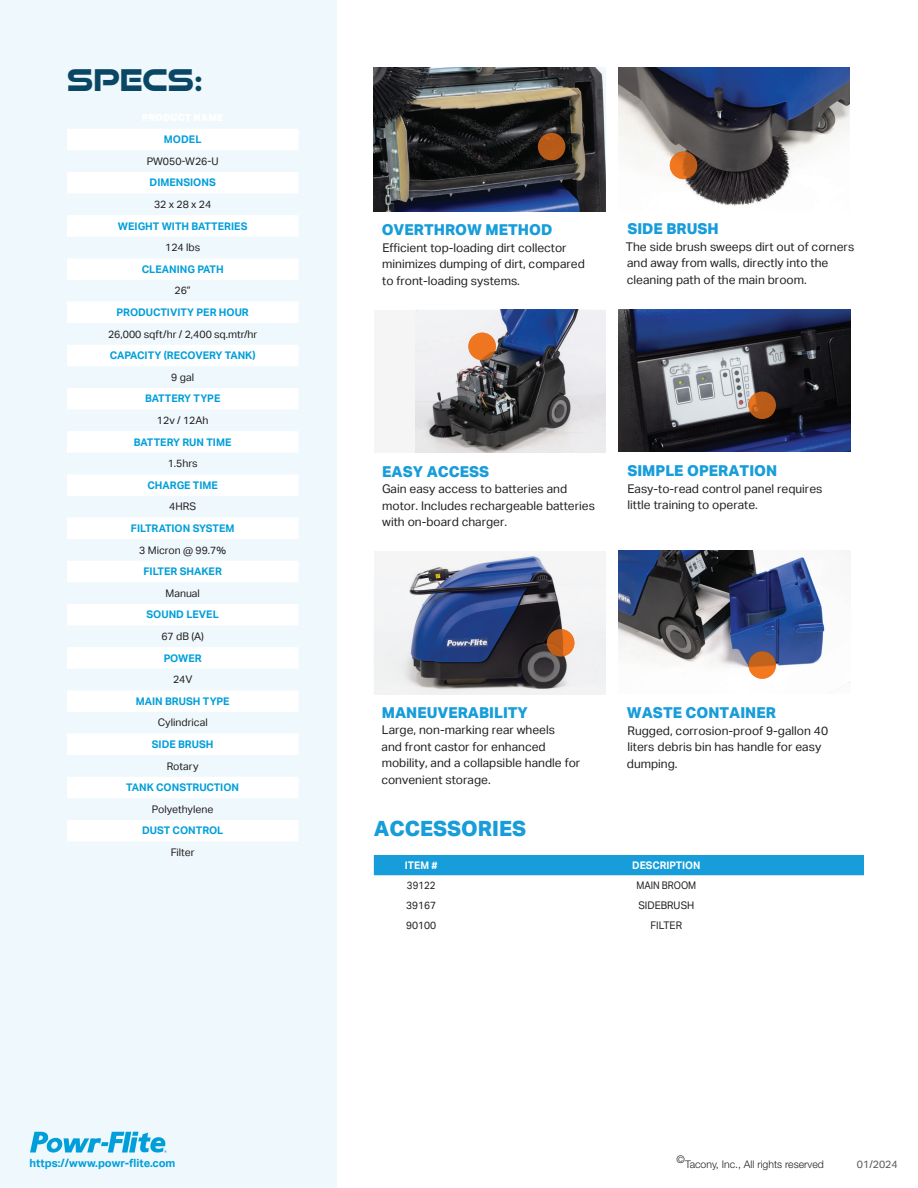
<style>
.page{position:relative;width:918px;height:1188px;background:#fff}
.page>*{position:absolute;margin:0;border:0;box-sizing:border-box;transform-origin:0 0}
.t1{font:30px "Good Times Hv";color:#0a4765}
.t2{font:800 21px "Aktiv Grotesk";color:#179dd9}
.t3{font:800 15px "Aktiv Grotesk";color:#179dd9}
.t4{font:12px/16.5px "Aktiv Grotesk";color:#231f20}
.t5{font:700 11.25px "Aktiv Grotesk";color:#009fda}
.t6{font:700 10.5px "Aktiv Grotesk";color:#009fda}
.t7{font:10.5px "Aktiv Grotesk";color:#231f20}
.t8{font:300 10.5px "Helvetica Neue LT Std";color:#231f20}
.t9{font:700 10.5px "Aktiv Grotesk";color:#fff}
.t10{font:10.5px "Aktiv Grotesk";color:#231f20;scale:.9 1}
.t11{font:10.5px "Aktiv Grotesk";color:#57585a}
.t12{font:10.5px "Aktiv Grotesk";color:#231f20;scale:.92 1}
</style>
<div class="page">
<div style="left:0;top:0;width:336px;height:1188px;background:#eff8fc"></div>
<svg style="left:30px;top:1132px;width:137px;height:21px"></svg>
<img style="left:374px;top:554px;width:231px;height:140px">
<img style="left:619px;top:310px;width:231px;height:142px">
<div style="left:374px;top:310px;width:231px;height:143px;background:#f5f5f6"></div>
<img style="left:416px;top:310px;width:189px;height:143px">
<img style="left:619px;top:68px;width:231px;height:138px">
<img style="left:619px;top:550px;width:231px;height:136px">
<img style="left:374px;top:68px;width:231px;height:143px">
<svg style="left:748px;top:391px;width:28px;height:28px"></svg>
<div style="left:468px;top:333px;width:28px;height:27px;background:#f47921;border-radius:50%"></div>
<div style="left:538px;top:133px;width:27px;height:27px;background:#b75b18;border-radius:50%"></div>
<svg style="left:670px;top:152px;width:27px;height:27px"></svg>
<svg style="left:748px;top:651px;width:28px;height:28px"></svg>
<svg style="left:547px;top:629px;width:27px;height:28px"></svg>
<svg style="left:67px;top:129px;width:231px;height:712px;fill:#fcfefe"></svg>
<div style="left:374px;top:855px;width:490px;height:20px;background:#179dd9"></div>
<h1 class="t1" style="left:67px;top:62px;width:138px">SPECS:</h1>
<p class="t6" style="left:164px;top:134px;width:39px">MODEL</p>
<p class="t7" style="left:147px;top:155px;width:74px">PW050-W26-U</p>
<p class="t6" style="left:150px;top:177px;width:68px">DIMENSIONS</p>
<p class="t7" style="left:154px;top:198px;width:59px">32 x 28 x 24</p>
<p class="t6" style="left:118px;top:220px;width:131px">WEIGHT WITH BATTERIES</p>
<p class="t7" style="left:165px;top:242px;width:37px">124 lbs</p>
<p class="t6" style="left:142px;top:263px;width:83px">CLEANING PATH</p>
<p class="t7" style="left:175px;top:285px;width:18px">26”</p>
<p class="t6" style="left:117px;top:306px;width:134px">PRODUCTIVITY PER HOUR</p>
<p class="t7" style="left:108px;top:328px;width:151px">26,000 sqft/hr / 2,400 sq.mtr/hr</p>
<p class="t6" style="left:110px;top:350px;width:147px">CAPACITY (RECOVERY TANK)</p>
<p class="t7" style="left:171px;top:371px;width:24px">9 gal</p>
<p class="t6" style="left:145px;top:393px;width:77px">BATTERY TYPE</p>
<p class="t7" style="left:157px;top:414px;width:53px">12v / 12Ah</p>
<p class="t6" style="left:134px;top:436px;width:99px">BATTERY RUN TIME</p>
<p class="t7" style="left:168px;top:457px;width:31px">1.5hrs</p>
<p class="t6" style="left:147px;top:479px;width:72px">CHARGE TIME</p>
<p class="t7" style="left:169px;top:501px;width:28px">4HRS</p>
<p class="t6" style="left:131px;top:522px;width:105px">FILTRATION SYSTEM</p>
<p class="t7" style="left:139px;top:544px;width:88px">3 Micron @ 99.7%</p>
<p class="t6" style="left:143px;top:565px;width:80px">FILTER SHAKER</p>
<p class="t7" style="left:166px;top:587px;width:36px">Manual</p>
<p class="t6" style="left:147px;top:609px;width:74px">SOUND LEVEL</p>
<p class="t7" style="left:161px;top:630px;width:44px">67 dB (A)</p>
<p class="t6" style="left:164px;top:652px;width:40px">POWER</p>
<p class="t7" style="left:173px;top:673px;width:21px">24V</p>
<p class="t6" style="left:136px;top:695px;width:95px">MAIN BRUSH TYPE</p>
<p class="t7" style="left:158px;top:717px;width:51px">Cylindrical</p>
<p class="t6" style="left:152px;top:738px;width:63px">SIDE BRUSH</p>
<p class="t7" style="left:167px;top:760px;width:33px">Rotary</p>
<p class="t6" style="left:126px;top:781px;width:114px">TANK CONSTRUCTION</p>
<p class="t7" style="left:152px;top:803px;width:63px">Polyethylene</p>
<p class="t6" style="left:142px;top:825px;width:83px">DUST CONTROL</p>
<p class="t7" style="left:171px;top:846px;width:25px">Filter</p>
<p class="t3" style="left:382px;top:221px;width:172px">OVERTHROW METHOD</p>
<p class="t4" style="left:382px;top:239px;width:204px">Efficient top-loading dirt collector minimizes dumping of dirt, compared to front-loading systems.</p>
<p class="t3" style="left:627px;top:220px;width:93px">SIDE BRUSH</p>
<p class="t4" style="left:626px;top:238px;width:230px">The side brush sweeps dirt out of corners and away from walls, directly into the cleaning path of the main broom.</p>
<p class="t3" style="left:382px;top:463px;width:108px">EASY ACCESS</p>
<p class="t4" style="left:382px;top:481px;width:214px">Gain easy access to batteries and motor. Includes rechargeable batteries with on-board charger.</p>
<p class="t3" style="left:627px;top:462px;width:151px">SIMPLE OPERATION</p>
<p class="t4" style="left:627px;top:480px;width:197px">Easy-to-read control panel requires little training to operate.</p>
<p class="t3" style="left:382px;top:704px;width:148px">MANEUVERABILITY</p>
<p class="t4" style="left:381px;top:722px;width:200px">Large, non-marking rear wheels<br>and front castor for enhanced mobility, and a collapsible handle for convenient storage.</p>
<h2 class="t2" style="left:374px;top:816px;width:154px">ACCESSORIES</h2>
<p class="t3" style="left:627px;top:704px;width:151px">WASTE CONTAINER</p>
<p class="t4" style="left:627px;top:722px;width:203px">Rugged, corrosion-proof 9-gallon 40 liters debris bin has handle for easy dumping.</p>
<p class="t9" style="left:405px;top:859px;width:34px">ITEM #</p>
<p class="t9" style="left:632px;top:859px;width:70px">DESCRIPTION</p>
<p class="t12" style="left:407px;top:879px;width:33px">39122</p>
<p class="t10" style="left:636px;top:879px;width:68px">MAIN BROOM</p>
<p class="t7" style="left:406px;top:899px;width:32px">39167</p>
<p class="t7" style="left:638px;top:899px;width:58px">SIDEBRUSH</p>
<p class="t7" style="left:406px;top:919px;width:32px">90100</p>
<p class="t7" style="left:651px;top:919px;width:33px">FILTER</p>
<p class="t8" style="left:677px;top:1153px;width:10px">©</p>
<p class="t5" style="left:30px;top:1157px;width:147px">https://www.powr-flite.com</p>
<p class="t8" style="left:685px;top:1157px;width:140px">Tacony, Inc., All rights reserved</p>
<p class="t11" style="left:857px;top:1158px;width:42px">01/2024</p>
</div>
